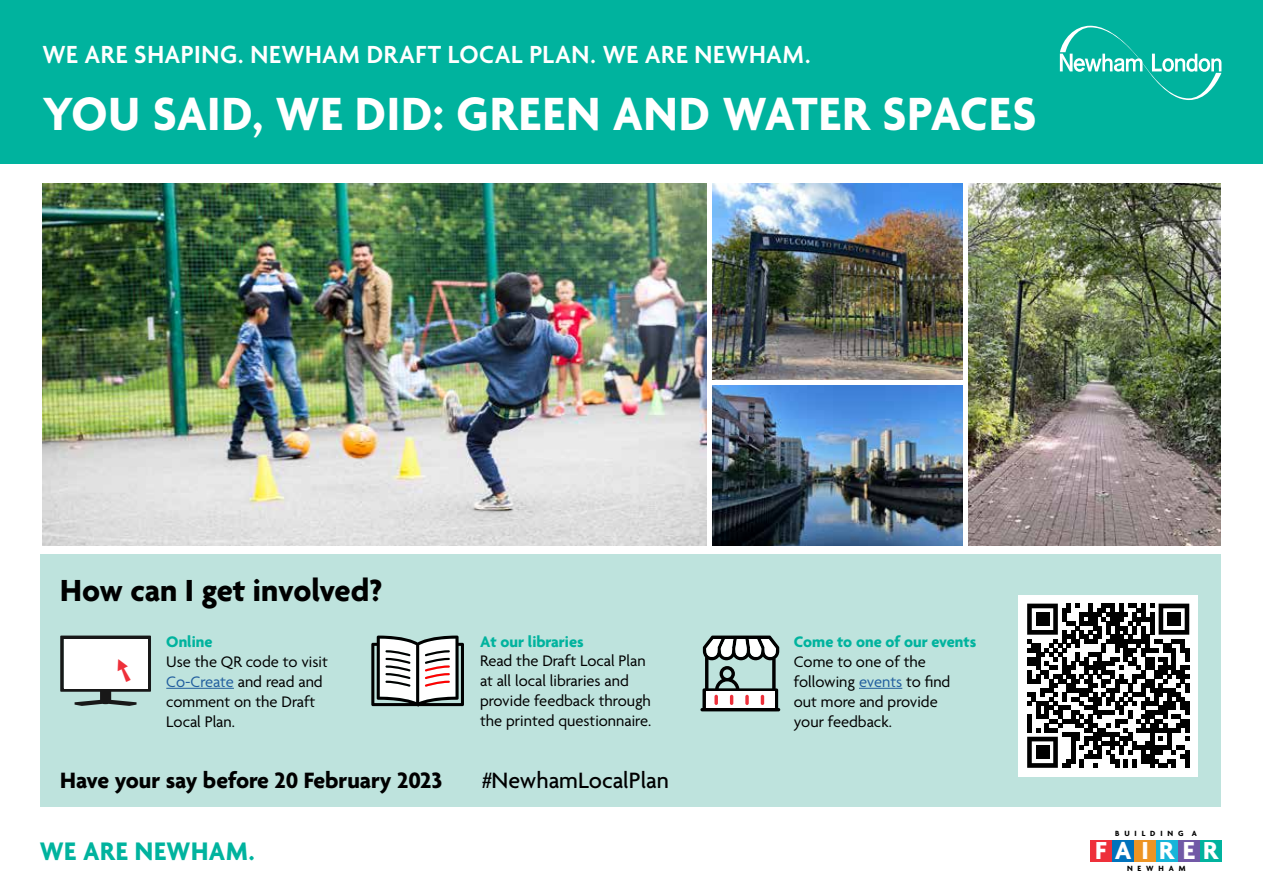
<style>
.page{position:relative;width:1263px;height:893px;background:#fff}
.page>*{position:absolute;margin:0;border:0;box-sizing:border-box;transform-origin:0 0}
.t1{font:700 50.4px "Agenda";letter-spacing:.02em;color:#fff;scale:.95 1}
.t2{font:700 33px "Agenda";color:#000}
.t3{font:700 27.45px "Agenda";letter-spacing:.025em;color:#00b39e;scale:.95 1}
.t4{font:600 26.85px "Agenda";letter-spacing:.02em;color:#fff;scale:.95 1}
.t5{font:700 26.55px "Agenda";letter-spacing:.32em;color:#fff}
.t6{font:700 24px "Agenda";color:#000}
.t7{font:500 24px "Agenda";color:#000}
.t8{font:16.5px/19.8px "Agenda";color:#000}
.t9{font:700 16.5px "Agenda";color:#00b39e}
.t10{font:700 8.1px "Agenda";letter-spacing:.6em;color:#000}
.s1{color:#215e9e}
</style>
<div class="page">
<div style="left:40px;top:554px;width:1180px;height:252px;background:#bee3dd"></div>
<div style="left:1090px;top:840px;width:22px;height:22px;background:#ee303a"></div>
<div style="left:1112px;top:840px;width:22px;height:22px;background:#0072bc"></div>
<div style="left:1134px;top:840px;width:22px;height:22px;background:#ed9424"></div>
<div style="left:1156px;top:840px;width:22px;height:22px;background:#17b5d9"></div>
<div style="left:1178px;top:840px;width:22px;height:22px;background:#7159a6"></div>
<div style="left:1200px;top:840px;width:22px;height:22px;background:#00b39e"></div>
<svg style="left:371px;top:636px;width:93px;height:71px;background:#a7a6a5"></svg>
<svg style="left:700px;top:636px;width:81px;height:75px"></svg>
<div style="left:1018px;top:595px;width:180px;height:182px;background:#fff"></div>
<svg style="left:1027px;top:604px;width:162px;height:164px"></svg>
<div style="left:1036px;top:612px;width:13px;height:14px;background:#000"></div>
<div style="left:1167px;top:612px;width:13px;height:14px;background:#000"></div>
<div style="left:1036px;top:746px;width:13px;height:13px;background:#000"></div>
<img style="left:43px;top:183px;width:663px;height:363px">
<img style="left:968px;top:183px;width:252px;height:363px">
<img style="left:712px;top:183px;width:250px;height:196px">
<img style="left:712px;top:386px;width:250px;height:160px">
<hr style="left:166px;top:688px;width:68px;height:1px;background:#215e9e">
<hr style="left:859px;top:688px;width:43px;height:1px;background:#215e9e">
<div style="left:0;top:0;width:1263px;height:164px;background:#00b39e"></div>
<svg style="left:1060px;top:26px;width:161px;height:74px"></svg>
<svg style="left:60px;top:636px;width:91px;height:70px;background:#c9cfce"></svg>
<h3 class="t4" style="left:43px;top:40px;width:810px">WE ARE SHAPING. NEWHAM DRAFT LOCAL PLAN. WE ARE NEWHAM.</h3>
<h1 class="t1" style="left:43px;top:87px;width:1048px">YOU SAID, WE DID: GREEN AND WATER SPACES</h1>
<h2 class="t2" style="left:60px;top:573px;width:324px">How can I get involved?</h2>
<p class="t9" style="left:166px;top:633px;width:48px">Online</p>
<p class="t8" style="left:166px;top:653px;width:163px">Use the QR code to visit<br><span class="s1">Co-Create</span> and read and comment on the Draft<br>Local Plan.</p>
<p class="t9" style="left:480px;top:632px;width:105px">At our libraries</p>
<p class="t8" style="left:480px;top:652px;width:173px">Read the Draft Local Plan at all local libraries and provide feedback through the printed questionnaire.</p>
<h3 class="t6" style="left:60px;top:768px;width:384px">Have your say before 20 February 2023</h3>
<h3 class="t7" style="left:482px;top:768px;width:188px">#NewhamLocalPlan</h3>
<p class="t9" style="left:794px;top:633px;width:184px">Come to one of our events</p>
<p class="t8" style="left:794px;top:653px;width:158px">Come to one of the following <span class="s1">events</span> to find out more and provide your feedback.</p>
<p class="t10" style="left:1115px;top:829px;width:83px">BUILDING A</p>
<p class="t10" style="left:1127px;top:864px;width:60px">NEWHAM</p>
<h3 class="t3" style="left:40px;top:836px;width:228px">WE ARE NEWHAM.</h3>
<h3 class="t5" style="left:1095px;top:836px;width:125px">FAIRER</h3>
</div>
